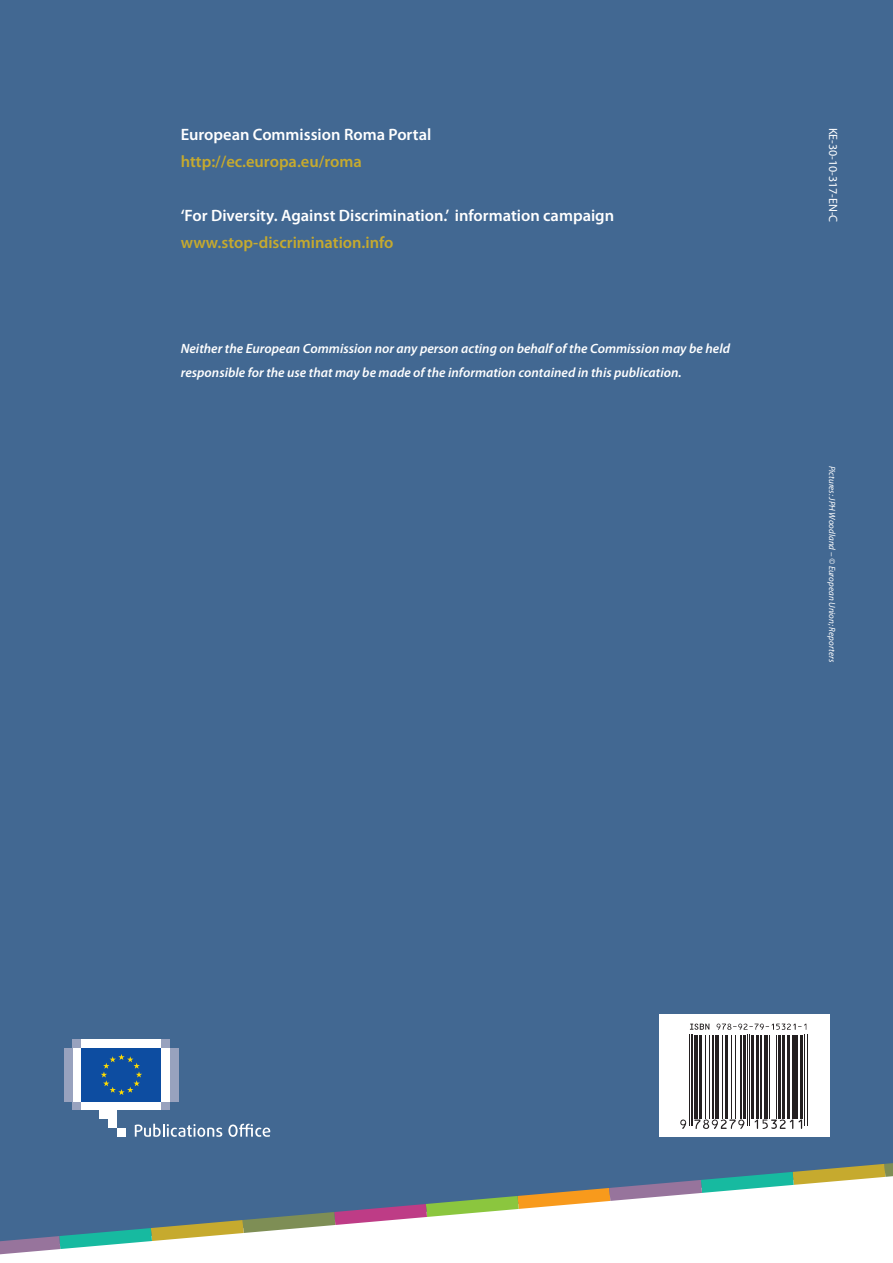
<style>
.page{position:relative;width:893px;height:1263px;background:#426892}
.page>*{position:absolute;margin:0;border:0;box-sizing:border-box;transform-origin:0 0}
.t1{font:600 16.5px "Myriad Pro";color:#fff}
.t2{font:600 16.5px "Myriad Pro";color:#c6aa2e}
.t3{font:italic 600 13.5px/24px "Myriad Pro";color:#fff}
.t4{font:12px "Myriad Pro";color:#fff}
.t5{font:italic 9px "Myriad Pro";color:#fff}
</style>
<div class="page">
<svg style="left:0;top:1076px;width:893px;height:187px"></svg>
<svg style="left:0;top:1156px;width:893px;height:101px"></svg>
<div style="left:659px;top:1014px;width:170px;height:123px;background:#fff"></div>
<hr style="left:689px;top:1035px;width:1px;height:91px;background:#231f20">
<hr style="left:691px;top:1035px;width:2px;height:91px;background:#231f20">
<hr style="left:694px;top:1035px;width:3px;height:83px;background:#231f20">
<hr style="left:699px;top:1035px;width:2px;height:83px;background:#231f20">
<hr style="left:705px;top:1035px;width:1px;height:83px;background:#231f20">
<hr style="left:709px;top:1035px;width:1px;height:83px;background:#231f20">
<hr style="left:713px;top:1035px;width:1px;height:83px;background:#231f20">
<hr style="left:715px;top:1035px;width:4px;height:83px;background:#231f20">
<hr style="left:722px;top:1035px;width:1px;height:83px;background:#231f20">
<hr style="left:725px;top:1035px;width:3px;height:83px;background:#231f20">
<hr style="left:730px;top:1035px;width:1px;height:83px;background:#231f20">
<hr style="left:735px;top:1035px;width:1px;height:83px;background:#231f20">
<hr style="left:740px;top:1035px;width:2px;height:83px;background:#231f20">
<hr style="left:743px;top:1035px;width:2px;height:83px;background:#231f20">
<hr style="left:747px;top:1035px;width:1px;height:91px;background:#231f20">
<hr style="left:749px;top:1035px;width:1px;height:91px;background:#231f20">
<hr style="left:752px;top:1035px;width:2px;height:83px;background:#231f20">
<hr style="left:757px;top:1035px;width:2px;height:83px;background:#231f20">
<hr style="left:760px;top:1035px;width:2px;height:83px;background:#231f20">
<hr style="left:764px;top:1035px;width:4px;height:83px;background:#231f20">
<hr style="left:769px;top:1035px;width:1px;height:83px;background:#231f20">
<hr style="left:776px;top:1035px;width:1px;height:83px;background:#231f20">
<hr style="left:778px;top:1035px;width:2px;height:83px;background:#231f20">
<hr style="left:782px;top:1035px;width:2px;height:83px;background:#231f20">
<hr style="left:787px;top:1035px;width:2px;height:83px;background:#231f20">
<hr style="left:792px;top:1035px;width:2px;height:83px;background:#231f20">
<hr style="left:796px;top:1035px;width:2px;height:83px;background:#231f20">
<hr style="left:800px;top:1035px;width:3px;height:83px;background:#231f20">
<hr style="left:804px;top:1035px;width:1px;height:91px;background:#231f20">
<hr style="left:807px;top:1035px;width:1px;height:91px;background:#231f20">
<svg style="left:690px;top:1023px;width:19px;height:7px"></svg>
<svg style="left:716px;top:1023px;width:90px;height:7px"></svg>
<svg style="left:680px;top:1119px;width:6px;height:10px"></svg>
<svg style="left:694px;top:1119px;width:50px;height:10px"></svg>
<svg style="left:754px;top:1119px;width:48px;height:10px"></svg>
<div style="left:73px;top:1101px;width:97px;height:9px;background:#98a2be"></div>
<div style="left:73px;top:1039px;width:97px;height:9px;background:#98a2be"></div>
<div style="left:82px;top:1039px;width:79px;height:9px;background:#fff"></div>
<div style="left:82px;top:1101px;width:79px;height:9px;background:#fff"></div>
<div style="left:161px;top:1048px;width:9px;height:53px;background:#fff"></div>
<div style="left:170px;top:1048px;width:9px;height:53px;background:#98a2be"></div>
<div style="left:73px;top:1048px;width:9px;height:53px;background:#fff"></div>
<div style="left:64px;top:1048px;width:9px;height:53px;background:#98a2be"></div>
<div style="left:99px;top:1101px;width:18px;height:18px;background:#fff"></div>
<div style="left:108px;top:1101px;width:9px;height:27px;background:#fff"></div>
<div style="left:117px;top:1128px;width:9px;height:9px;background:#fff"></div>
<div style="left:82px;top:1048px;width:79px;height:53px;background:#0d4da1"></div>
<svg style="left:101px;top:1054px;width:41px;height:41px"></svg>
<svg style="left:135px;top:1124px;width:87px;height:13px"></svg>
<svg style="left:228px;top:1124px;width:42px;height:13px"></svg>
<p class="t1" style="left:181px;top:128px;width:252px">European Commission Roma Portal</p>
<p class="t2" style="left:181px;top:155px;width:183px">http://ec.europa.eu/roma</p>
<p class="t1" style="left:181px;top:209px;width:435px">‘For Diversity. Against Discrimination.’ information campaign</p>
<p class="t2" style="left:181px;top:236px;width:214px">www.stop-discrimination.info</p>
<p class="t3" style="left:181px;top:338px;width:551px">Neither the European Commission nor any person acting on behalf of the Commission may be held responsible for the use that may be made of the information contained in this publication.</p>
<p class="t4" style="left:838px;top:128px;width:96px;rotate:90deg">KE-30-10-317-EN-C</p>
<p class="t5" style="left:836px;top:466px;width:198px;rotate:90deg">Pictures: JPH Woodland – © European Union; Reporters</p>
</div>
